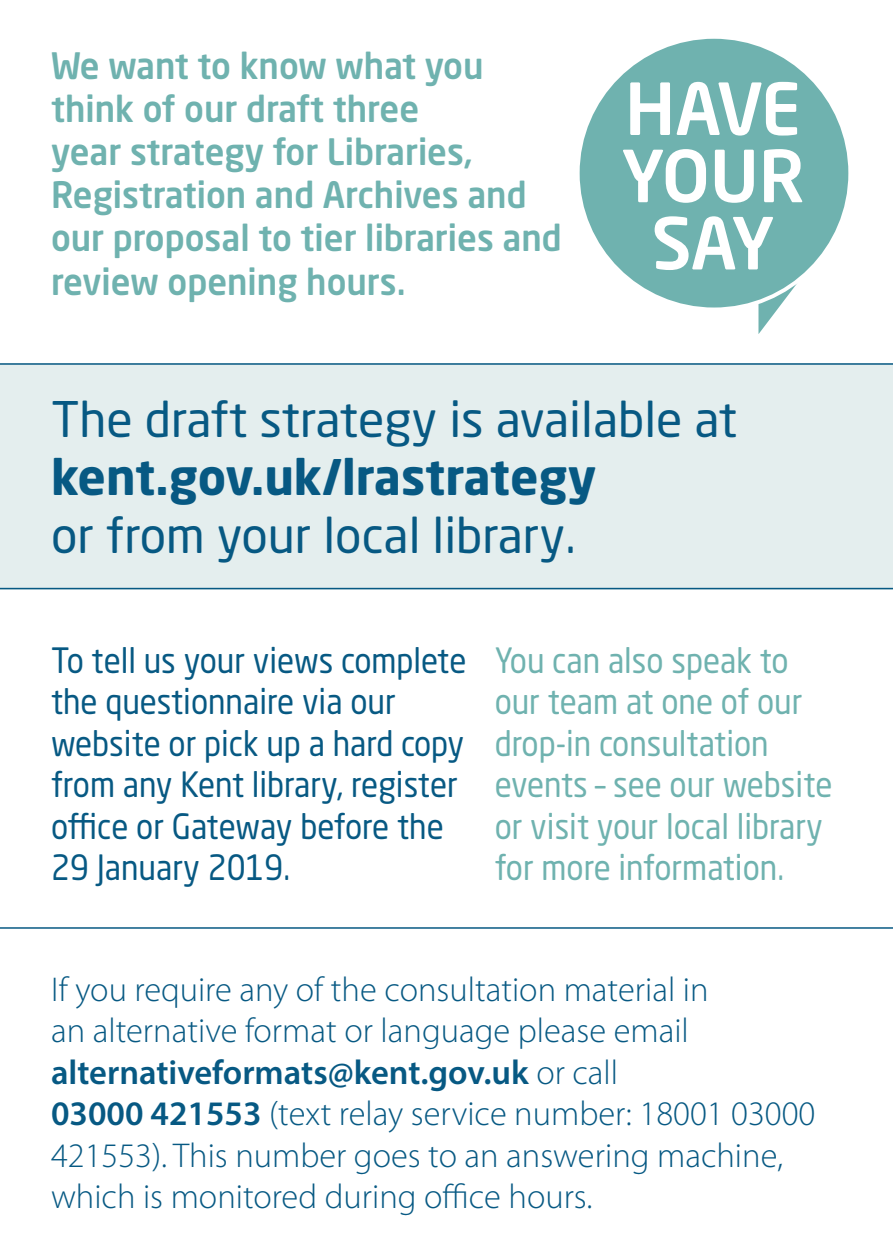
<style>
.page{position:relative;width:893px;height:1259px;background:#fff}
.page>*{position:absolute;margin:0;border:0;box-sizing:border-box;transform-origin:0 0}
.t1{font:500 70.8px "Neo Sans Std";letter-spacing:-.025em;color:#fff}
.t2{font:48.3px/58.2px "Neo Sans Std";color:#075983}
.t3{font:500 36px/43.2px "Neo Sans Std";color:#6fb2af;scale:.96 1}
.t4{font:300 34.5px/41.4px "Myriad Pro";color:#075983}
.t5{font:34.5px/41.4px "Neo Sans Std";color:#075983;scale:.91 1}
.t6{font:34.5px/41.4px "Neo Sans Std";color:#6fb2af;scale:.91 1}
.s1{font-weight:700}
.s2{font-weight:600}
</style>
<div class="page">
<div style="left:0;top:363px;width:893px;height:226px;background:#e4eeee"></div>
<hr style="left:0;top:363px;width:893px;height:2px;background:#075983">
<hr style="left:0;top:588px;width:893px;height:1px;background:#075983">
<hr style="left:0;top:927px;width:893px;height:1px;background:#075983">
<svg style="left:758px;top:284px;width:39px;height:50px"></svg>
<div style="left:578px;top:37px;width:272px;height:272px;background:#6fb2af;border-radius:50%"></div>
<p class="t3" style="left:51px;top:43px;width:534px">We want to know what you think of our draft three<br>year strategy for Libraries,<br>Registration and Archives and our proposal to tier libraries and review opening hours.</p>
<p class="t1" style="left:625px;top:64px;width:178px">HAVE</p>
<p class="t1" style="left:621px;top:131px;width:185px">YOUR</p>
<p class="t1" style="left:651px;top:199px;width:125px">SAY</p>
<p class="t2" style="left:51px;top:389px;width:688px">The draft strategy is available at <span class="s1">kent.gov.uk/lrastrategy<br></span>or from your local library.</p>
<p class="t5" style="left:51px;top:639px;width:458px">To tell us your views complete the questionnaire via our website or pick up a hard copy from any Kent library, register office or Gateway before the<br>29 January 2019.</p>
<p class="t6" style="left:495px;top:639px;width:373px">You can also speak to our team at one of our drop-in consultation events – see our website or visit your local library for more information.</p>
<p class="t4" style="left:51px;top:968px;width:766px">If you require any of the consultation material in<br>an alternative format or language please email <span class="s2">alternativeformats@kent.gov.uk</span> or call<br><span class="s2">03000 421553</span> (text relay service number: 18001 03000<br>421553). This number goes to an answering machine, which is monitored during office hours.</p>
</div>
